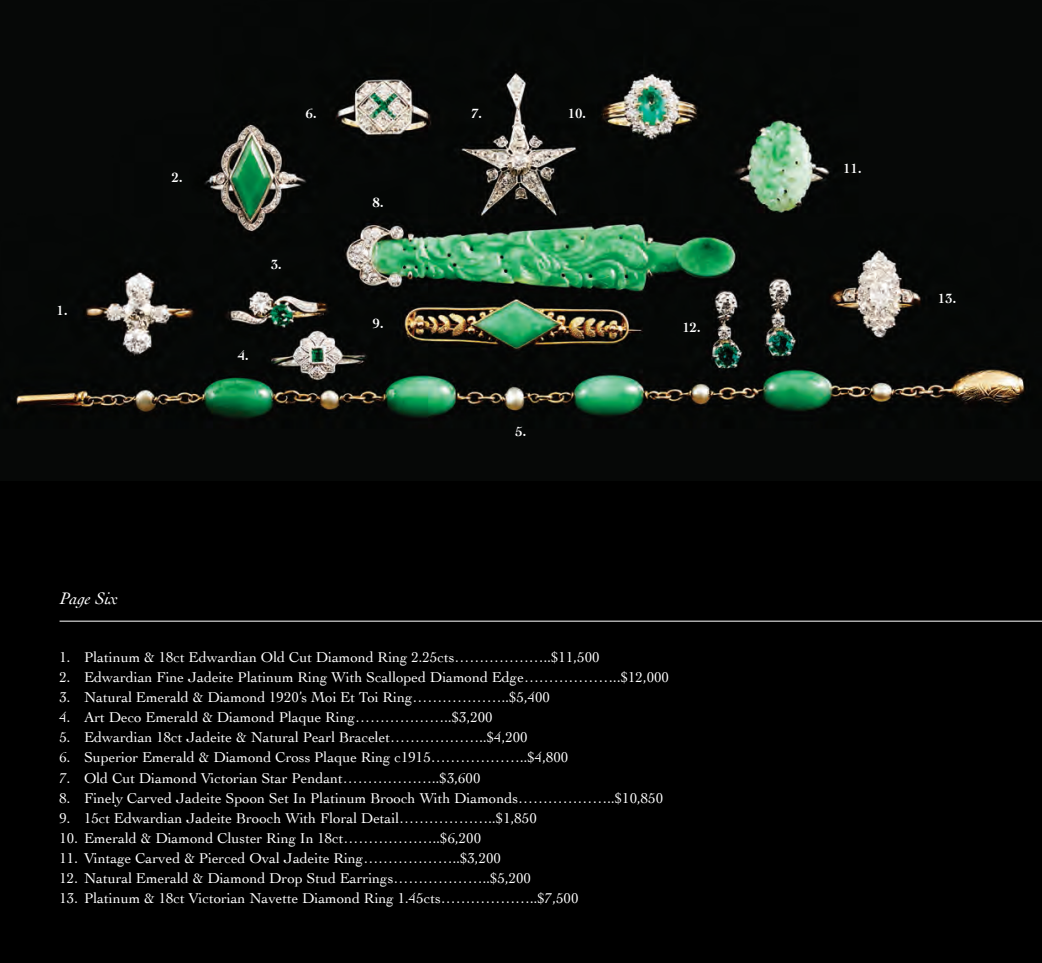
<style>
.page{position:relative;width:1042px;height:963px;background:#fff}
.page>*{position:absolute;margin:0;border:0;box-sizing:border-box;transform-origin:0 0}
.t1{font:italic 17.5px "Cochin";color:#fff}
.t2{font:14.88px "Cochin";color:#fff}
.t3{font:700 14px "Cochin";color:#fff}
</style>
<div class="page">
<img style="left:0;top:0;width:1042px;height:481px">
<div style="left:0;top:481px;width:1042px;height:481px;background:#000"></div>
<hr style="left:60px;top:620px;width:982px;height:1px;background:#fff">
<p class="t3" style="left:57px;top:301px;width:12px">1.</p>
<p class="t3" style="left:172px;top:168px;width:12px">2.</p>
<p class="t3" style="left:306px;top:104px;width:12px">6.</p>
<p class="t3" style="left:471px;top:104px;width:12px">7.</p>
<p class="t3" style="left:271px;top:255px;width:12px">3.</p>
<p class="t3" style="left:238px;top:346px;width:12px">4.</p>
<p class="t3" style="left:373px;top:192px;width:12px">8.</p>
<p class="t3" style="left:373px;top:313px;width:12px">9.</p>
<p class="t3" style="left:515px;top:422px;width:12px">5.</p>
<p class="t3" style="left:568px;top:104px;width:20px">10.</p>
<p class="t3" style="left:683px;top:318px;width:20px">12.</p>
<p class="t1" style="left:60px;top:587px;width:60px">Page Six</p>
<p class="t2" style="left:60px;top:646px;width:541px">1. Platinum &amp; 18ct Edwardian Old Cut Diamond Ring 2.25cts………………..$11,500</p>
<p class="t2" style="left:60px;top:667px;width:611px">2. Edwardian Fine Jadeite Platinum Ring With Scalloped Diamond Edge………………..$12,000</p>
<p class="t2" style="left:60px;top:687px;width:492px">3. Natural Emerald &amp; Diamond 1920’s Moi Et Toi Ring………………..$5,400</p>
<p class="t2" style="left:60px;top:707px;width:435px">4. Art Deco Emerald &amp; Diamond Plaque Ring………………..$3,200</p>
<p class="t2" style="left:60px;top:727px;width:470px">5. Edwardian 18ct Jadeite &amp; Natural Pearl Bracelet………………..$4,200</p>
<p class="t2" style="left:60px;top:747px;width:510px">6. Superior Emerald &amp; Diamond Cross Plaque Ring c1915………………..$4,800</p>
<p class="t2" style="left:60px;top:767px;width:422px">7. Old Cut Diamond Victorian Star Pendant………………..$3,600</p>
<p class="t2" style="left:60px;top:787px;width:605px">8. Finely Carved Jadeite Spoon Set In Platinum Brooch With Diamonds………………..$10,850</p>
<p class="t2" style="left:60px;top:807px;width:479px">9. 15ct Edwardian Jadeite Brooch With Floral Detail………………..$1,850</p>
<p class="t2" style="left:60px;top:828px;width:423px">10. Emerald &amp; Diamond Cluster Ring In 18ct………………..$6,200</p>
<p class="t2" style="left:60px;top:848px;width:443px">11. Vintage Carved &amp; Pierced Oval Jadeite Ring………………..$3,200</p>
<p class="t2" style="left:60px;top:868px;width:473px">12. Natural Emerald &amp; Diamond Drop Stud Earrings………………..$5,200</p>
<p class="t2" style="left:60px;top:888px;width:520px">13. Platinum &amp; 18ct Victorian Navette Diamond Ring 1.45cts………………..$7,500</p>
<p class="t3" style="left:843px;top:159px;width:20px">11.</p>
<p class="t3" style="left:938px;top:289px;width:20px">13.</p>
</div>
